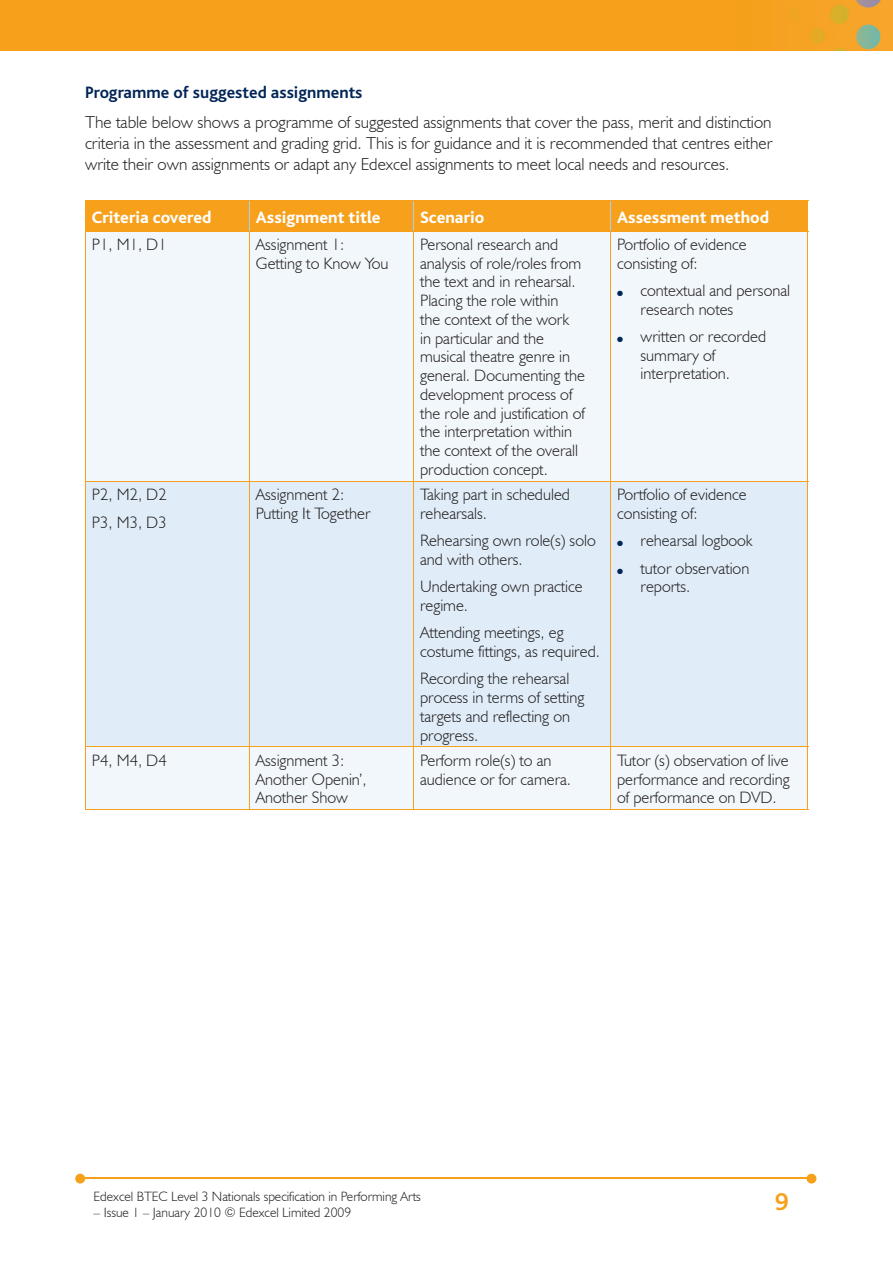
<style>
.page{position:relative;width:893px;height:1263px;background:#fff}
.page>*{position:absolute;margin:0;border:0;box-sizing:border-box;transform-origin:0 0}
.t1{font:700 25.5px "Bliss";color:#f6a01b}
.t2{font:300 17.25px/21px "Humanist 521 BT";color:#231f20;text-align:justify}
.t3{font:800 17.25px "Bliss";color:#fff}
.t4{font:700 17.25px "Bliss";color:#002556}
.t5{font:300 16.5px/18.8px "Humanist 521 BT";color:#231f20}
.t6{font:300 13.5px "Humanist 521 BT";color:#231f20}
.t7{font:7.5px "Zapf Dingbats";color:#002556}
</style>
<div class="page">
<img style="left:0;top:0;width:893px;height:51px">
<hr style="left:82px;top:1178px;width:728px;height:1px;background:#f6a01b">
<svg style="left:807px;top:1174px;width:9px;height:9px"></svg>
<svg style="left:75px;top:1174px;width:10px;height:9px"></svg>
<div style="left:86px;top:201px;width:721px;height:30px;background:#f6a01b"></div>
<div style="left:86px;top:232px;width:721px;height:577px;background:#f2f7fb"></div>
<div style="left:86px;top:482px;width:721px;height:264px;background:#e0edf8"></div>
<hr style="left:249px;top:201px;width:1px;height:30px;background:#accfed">
<hr style="left:413px;top:201px;width:1px;height:30px;background:#accfed">
<hr style="left:610px;top:201px;width:1px;height:30px;background:#accfed">
<hr style="left:85px;top:201px;width:1px;height:30px;background:#f6a01b">
<hr style="left:807px;top:201px;width:1px;height:30px;background:#f6a01b">
<hr style="left:85px;top:200px;width:165px;height:1px;background:#f6a01b">
<hr style="left:250px;top:200px;width:164px;height:1px;background:#f6a01b">
<hr style="left:414px;top:200px;width:197px;height:1px;background:#f6a01b">
<hr style="left:611px;top:200px;width:197px;height:1px;background:#f6a01b">
<hr style="left:249px;top:231px;width:1px;height:250px;background:#f6a01b">
<hr style="left:413px;top:231px;width:1px;height:250px;background:#f6a01b">
<hr style="left:610px;top:231px;width:1px;height:250px;background:#f6a01b">
<hr style="left:85px;top:231px;width:1px;height:250px;background:#f6a01b">
<hr style="left:807px;top:231px;width:1px;height:250px;background:#f6a01b">
<hr style="left:85px;top:231px;width:165px;height:1px;background:#f6a01b">
<hr style="left:250px;top:231px;width:164px;height:1px;background:#f6a01b">
<hr style="left:414px;top:231px;width:197px;height:1px;background:#f6a01b">
<hr style="left:611px;top:231px;width:197px;height:1px;background:#f6a01b">
<hr style="left:249px;top:482px;width:1px;height:264px;background:#f6a01b">
<hr style="left:413px;top:482px;width:1px;height:264px;background:#f6a01b">
<hr style="left:610px;top:482px;width:1px;height:264px;background:#f6a01b">
<hr style="left:85px;top:482px;width:1px;height:264px;background:#f6a01b">
<hr style="left:807px;top:482px;width:1px;height:264px;background:#f6a01b">
<hr style="left:85px;top:481px;width:165px;height:1px;background:#f6a01b">
<hr style="left:250px;top:481px;width:164px;height:1px;background:#f6a01b">
<hr style="left:414px;top:481px;width:197px;height:1px;background:#f6a01b">
<hr style="left:611px;top:481px;width:197px;height:1px;background:#f6a01b">
<hr style="left:249px;top:747px;width:1px;height:62px;background:#f6a01b">
<hr style="left:413px;top:747px;width:1px;height:62px;background:#f6a01b">
<hr style="left:610px;top:747px;width:1px;height:62px;background:#f6a01b">
<hr style="left:85px;top:809px;width:165px;height:1px;background:#f6a01b">
<hr style="left:250px;top:809px;width:164px;height:1px;background:#f6a01b">
<hr style="left:414px;top:809px;width:197px;height:1px;background:#f6a01b">
<hr style="left:611px;top:809px;width:197px;height:1px;background:#f6a01b">
<hr style="left:85px;top:747px;width:1px;height:62px;background:#f6a01b">
<hr style="left:807px;top:747px;width:1px;height:62px;background:#f6a01b">
<hr style="left:85px;top:746px;width:165px;height:1px;background:#f6a01b">
<hr style="left:250px;top:746px;width:164px;height:1px;background:#f6a01b">
<hr style="left:414px;top:746px;width:197px;height:1px;background:#f6a01b">
<hr style="left:611px;top:746px;width:197px;height:1px;background:#f6a01b">
<p class="t4" style="left:85px;top:84px;width:279px">Programme of suggested assignments</p>
<p class="t2" style="left:85px;top:111px;width:689px">The table below shows a programme of suggested assignments that cover the pass, merit and distinction criteria in the assessment and grading grid. This is for guidance and it is recommended that centres either write their own assignments or adapt any Edexcel assignments to meet local needs and resources.</p>
<p class="t3" style="left:92px;top:208px;width:121px">Criteria covered</p>
<p class="t3" style="left:256px;top:208px;width:126px">Assignment title</p>
<p class="t3" style="left:420px;top:208px;width:66px">Scenario</p>
<p class="t3" style="left:617px;top:208px;width:153px">Assessment method</p>
<p class="t5" style="left:92px;top:235px;width:76px">P1, M1, D1</p>
<p class="t5" style="left:256px;top:235px;width:134px">Assignment 1:<br>Getting to Know You</p>
<p class="t5" style="left:420px;top:235px;width:166px">Personal research and analysis of role/roles from the text and in rehearsal.<br>Placing the role within<br>the context of the work<br>in particular and the musical theatre genre in general. Documenting the development process of the role and justification of the interpretation within the context of the overall production concept.</p>
<p class="t5" style="left:617px;top:235px;width:131px">Portfolio of evidence consisting of:</p>
<p class="t5" style="left:641px;top:281px;width:151px">contextual and personal research notes</p>
<p class="t5" style="left:641px;top:327px;width:127px">written or recorded summary of interpretation.</p>
<p class="t7" style="left:617px;top:290px;width:7px">●</p>
<p class="t7" style="left:617px;top:336px;width:7px">●</p>
<p class="t5" style="left:92px;top:481px;width:76px;line-height:27.3px">P2, M2, D2<br>P3, M3, D3</p>
<p class="t5" style="left:256px;top:485px;width:116px">Assignment 2:<br>Putting It Together</p>
<p class="t5" style="left:420px;top:485px;width:151px">Taking part in scheduled rehearsals.</p>
<p class="t5" style="left:420px;top:531px;width:177px">Rehearsing own role(s) solo and with others.</p>
<p class="t5" style="left:420px;top:577px;width:164px">Undertaking own practice regime.</p>
<p class="t5" style="left:420px;top:623px;width:181px">Attending meetings, eg costume fittings, as required.</p>
<p class="t5" style="left:420px;top:669px;width:166px">Recording the rehearsal process in terms of setting targets and reflecting on progress.</p>
<p class="t5" style="left:617px;top:485px;width:131px">Portfolio of evidence consisting of:</p>
<p class="t5" style="left:641px;top:527px;width:114px;line-height:27.3px">rehearsal logbook tutor observation</p>
<p class="t5" style="left:641px;top:577px;width:51px">reports.</p>
<p class="t7" style="left:617px;top:540px;width:7px">●</p>
<p class="t7" style="left:617px;top:567px;width:7px">●</p>
<p class="t5" style="left:92px;top:750px;width:76px">P4, M4, D4</p>
<p class="t5" style="left:256px;top:750px;width:112px">Assignment 3:<br>Another Openin’,<br>Another Show</p>
<p class="t5" style="left:420px;top:750px;width:152px">Perform role(s) to an audience or for camera.</p>
<p class="t5" style="left:617px;top:750px;width:174px;text-align:justify">Tutor (s) observation of live performance and recording of performance on DVD.</p>
<p class="t6" style="left:94px;top:1188px;width:329px">Edexcel BTEC Level 3 Nationals specification in Performing Arts</p>
<p class="t6" style="left:94px;top:1204px;width:259px">– Issue 1 – January 2010 © Edexcel Limited 2009</p>
<h1 class="t1" style="left:775px;top:1189px;width:15px">9</h1>
</div>
